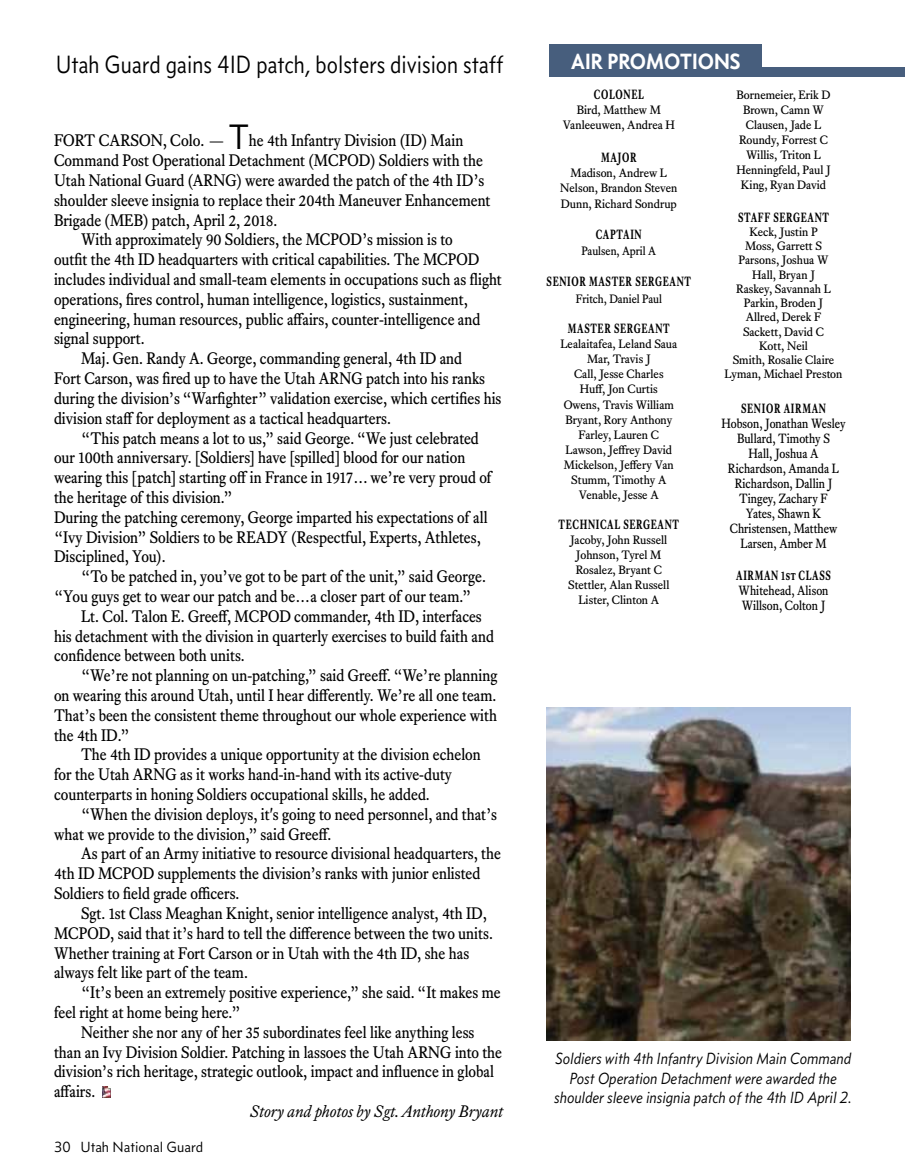
<style>
.page{position:relative;width:905px;height:1175px;background:#fff}
.page>*{position:absolute;margin:0;border:0;box-sizing:border-box;transform-origin:0 0}
.t1{font:25.5px "Concourse T3 Tab";color:#000;scale:.9 1}
.t2{font:700 22.5px "Concourse T3 Tab";color:#fff;scale:.94 1}
.t3{font:16.5px "Equity Text A";color:#000;scale:.93 1}
.t4{font:italic 16.5px/19.8px "Concourse T3";color:#000;text-align:center;scale:.91 1}
.t5{font:16.5px "Equity Text A";color:#000;scale:.95 1}
.t6{font:italic 16.5px "Equity Text B";color:#000}
.t7{font:15px "Concourse T3 Tab";color:#000}
.t8{font:13.2px/15px "Equity Text A";color:#000;text-align:center;scale:.91 1}
.t9{font:700 13.2px "Equity Caps A";color:#000;scale:.68 1}
.t10{font:12px/15px "Equity Text A";color:#000;text-align:center}
.t11{font:12px "Equity Text A";color:#000;scale:.95 1}
.s1{font-family:"Equity Text B"}
.s2{font-family:"Concourse T3 Tab";font-size:36px}
</style>
<div class="page">
<div style="left:557px;top:68px;width:347px;height:9px;background:#475e7d"></div>
<div style="left:549px;top:45px;width:212px;height:32px;background:#475e7d"></div>
<svg style="left:102px;top:1086px;width:9px;height:11px"></svg>
<img style="left:546px;top:707px;width:304px;height:333px">
<h1 class="t1" style="left:56px;top:50px;width:499px">Utah Guard gains 4ID patch, bolsters division staff</h1>
<p class="t5" style="left:54px;top:131px;width:432px">FORT CARSON, Colo. <span class="s1">—</span> <span class="s2">T</span>he 4th Infantry Division (ID) Main</p>
<p class="t3" style="left:54px;top:151px;width:463px">Command Post Operational Detachment (MCPOD) Soldiers with the</p>
<p class="t3" style="left:54px;top:171px;width:464px">Utah National Guard (ARNG) were awarded the patch of the 4th ID’s</p>
<p class="t3" style="left:54px;top:190px;width:471px">shoulder sleeve insignia to replace their 204th Maneuver Enhancement</p>
<p class="t3" style="left:54px;top:210px;width:241px">Brigade (MEB) patch, April 2, 2018.</p>
<p class="t3" style="left:81px;top:230px;width:401px">With approximately 90 Soldiers, the MCPOD’s mission is to</p>
<p class="t3" style="left:54px;top:250px;width:459px">outfit the 4th ID headquarters with critical capabilities. The MCPOD</p>
<p class="t3" style="left:54px;top:270px;width:483px">includes individual and small-team elements in occupations such as flight</p>
<p class="t3" style="left:54px;top:289px;width:446px">operations, fires control, human intelligence, logistics, sustainment,</p>
<p class="t3" style="left:54px;top:309px;width:460px">engineering, human resources, public affairs, counter-intelligence and</p>
<p class="t3" style="left:54px;top:329px;width:99px">signal support.</p>
<p class="t3" style="left:81px;top:349px;width:411px">Maj. Gen. Randy A. George, commanding general, 4th ID and</p>
<p class="t3" style="left:54px;top:369px;width:465px">Fort Carson, was fired up to have the Utah ARNG patch into his ranks</p>
<p class="t3" style="left:54px;top:388px;width:482px">during the division’s “Warfighter” validation exercise, which certifies his</p>
<p class="t3" style="left:54px;top:408px;width:364px">division staff for deployment as a tactical headquarters.</p>
<p class="t3" style="left:81px;top:428px;width:429px">“This patch means a lot to us,” said George. “We just celebrated</p>
<p class="t3" style="left:54px;top:448px;width:444px">our 100th anniversary. [Soldiers] have [spilled] blood for our nation</p>
<p class="t3" style="left:54px;top:468px;width:472px">wearing this [patch] starting off in France in 1917… we’re very proud of</p>
<p class="t3" style="left:54px;top:487px;width:194px">the heritage of this division.”</p>
<p class="t3" style="left:54px;top:507px;width:467px">During the patching ceremony, George imparted his expectations of all</p>
<p class="t3" style="left:54px;top:527px;width:460px">“Ivy Division” Soldiers to be READY (Respectful, Experts, Athletes,</p>
<p class="t3" style="left:54px;top:547px;width:121px">Disciplined, You).</p>
<p class="t3" style="left:81px;top:567px;width:437px">“To be patched in, you’ve got to be part of the unit,” said George.</p>
<p class="t3" style="left:54px;top:586px;width:450px">“You guys get to wear our patch and be…a closer part of our team.”</p>
<p class="t3" style="left:81px;top:606px;width:432px">Lt. Col. Talon E. Greeff, MCPOD commander, 4th ID, interfaces</p>
<p class="t3" style="left:54px;top:626px;width:475px">his detachment with the division in quarterly exercises to build faith and</p>
<p class="t3" style="left:54px;top:646px;width:207px">confidence between both units.</p>
<p class="t3" style="left:81px;top:666px;width:449px">“We’re not planning on un-patching,” said Greeff. “We’re planning</p>
<p class="t3" style="left:54px;top:685px;width:477px">on wearing this around Utah, until I hear differently. We’re all one team.</p>
<p class="t3" style="left:54px;top:705px;width:478px">That’s been the consistent theme throughout our whole experience with</p>
<p class="t3" style="left:54px;top:725px;width:83px">the 4th ID.”</p>
<p class="t3" style="left:81px;top:745px;width:431px">The 4th ID provides a unique opportunity at the division echelon</p>
<p class="t3" style="left:54px;top:765px;width:429px">for the Utah ARNG as it works hand-in-hand with its active-duty</p>
<p class="t3" style="left:54px;top:784px;width:405px">counterparts in honing Soldiers occupational skills, he added.</p>
<p class="t3" style="left:81px;top:804px;width:449px">“When the division deploys, it's going to need personnel, and that’s</p>
<p class="t3" style="left:54px;top:824px;width:300px">what we provide to the division,” said Greeff.</p>
<p class="t3" style="left:81px;top:844px;width:453px">As part of an Army initiative to resource divisional headquarters, the</p>
<p class="t3" style="left:54px;top:864px;width:460px">4th ID MCPOD supplements the division’s ranks with junior enlisted</p>
<p class="t3" style="left:54px;top:883px;width:201px">Soldiers to field grade officers.</p>
<p class="t3" style="left:81px;top:903px;width:438px">Sgt. 1st Class Meaghan Knight, senior intelligence analyst, 4th ID,</p>
<p class="t3" style="left:54px;top:923px;width:473px">MCPOD, said that it’s hard to tell the difference between the two units.</p>
<p class="t3" style="left:54px;top:943px;width:448px">Whether training at Fort Carson or in Utah with the 4th ID, she has</p>
<p class="t3" style="left:54px;top:963px;width:210px">always felt like part of the team.</p>
<p class="t3" style="left:81px;top:982px;width:452px">“It’s been an extremely positive experience,” she said. “It makes me</p>
<p class="t3" style="left:54px;top:1002px;width:202px">feel right at home being here.”</p>
<p class="t3" style="left:81px;top:1022px;width:424px">Neither she nor any of her 35 subordinates feel like anything less</p>
<p class="t3" style="left:54px;top:1042px;width:483px">than an Ivy Division Soldier. Patching in lassoes the Utah ARNG into the</p>
<p class="t3" style="left:54px;top:1062px;width:474px">division’s rich heritage, strategic outlook, impact and influence in global</p>
<p class="t3" style="left:54px;top:1081px;width:46px">affairs.</p>
<p class="t6" style="left:250px;top:1101px;width:254px">Story and photos by Sgt. Anthony Bryant</p>
<p class="t7" style="left:54px;top:1137px;width:150px">30 Utah National Guard</p>
<h2 class="t2" style="left:570px;top:48px;width:182px">AIR PROMOTIONS</h2>
<p class="t9" style="left:593px;top:86px;width:76px">COLONEL</p>
<p class="t10" style="left:562px;top:102px;width:114px">Bird, Matthew M<br>Vanleeuwen, Andrea H</p>
<p class="t9" style="left:600px;top:149px;width:55px">MAJOR</p>
<p class="t10" style="left:560px;top:165px;width:119px">Madison, Andrew L<br>Nelson, Brandon Steven</p>
<p class="t10" style="left:561px;top:197px;width:117px">Dunn, Richard Sondrup</p>
<p class="t9" style="left:595px;top:226px;width:70px">CAPTAIN</p>
<p class="t11" style="left:581px;top:244px;width:80px">Paulsen, April A</p>
<p class="t9" style="left:546px;top:273px;width:215px">SENIOR MASTER SERGEANT</p>
<p class="t11" style="left:575px;top:291px;width:92px">Fritch, Daniel Paul</p>
<p class="t9" style="left:567px;top:321px;width:152px">MASTER SERGEANT</p>
<p class="t10" style="left:560px;top:337px;width:118px">Lealaitafea, Leland Saua<br>Mar, Travis J<br>Call, Jesse Charles<br>Huff, Jon Curtis<br>Owens, Travis William<br>Bryant, Rory Anthony<br>Farley, Lauren C<br>Lawson, Jeffrey David<br>Mickelson, Jeffery Van<br>Stumm, Timothy A<br>Venable, Jesse A</p>
<p class="t9" style="left:558px;top:516px;width:180px">TECHNICAL SERGEANT</p>
<p class="t10" style="left:568px;top:533px;width:103px">Jacoby, John Russell<br>Johnson, Tyrel M<br>Rosalez, Bryant C<br>Stettler, Alan Russell<br>Lister, Clinton A</p>
<p class="t10" style="left:736px;top:87px;width:96px">Bornemeier, Erik D<br>Brown, Camn W<br>Clausen, Jade L<br>Roundy, Forrest C<br>Willis, Triton L<br>Henningfeld, Paul J<br>King, Ryan David</p>
<p class="t9" style="left:737px;top:209px;width:136px">STAFF SERGEANT</p>
<p class="t10" style="left:724px;top:225px;width:119px;line-height:14.2px">Keck, Justin P<br>Moss, Garrett S<br>Parsons, Joshua W<br>Hall, Bryan J<br>Raskey, Savannah L<br>Parkin, Broden J<br>Allred, Derek F<br>Sackett, David C<br>Kott, Neil<br>Smith, Rosalie Claire<br>Lyman, Michael Preston</p>
<p class="t9" style="left:740px;top:400px;width:127px">SENIOR AIRMAN</p>
<p class="t8" style="left:721px;top:416px;width:138px">Hobson, Jonathan Wesley<br>Bullard, Timothy S<br>Hall, Joshua A<br>Richardson, Amanda L<br>Richardson, Dallin J<br>Tingey, Zachary F<br>Yates, Shawn K<br>Christensen, Matthew<br>Larsen, Amber M</p>
<p class="t9" style="left:735px;top:567px;width:142px">AIRMAN 1st CLASS</p>
<p class="t8" style="left:738px;top:582px;width:100px;text-align:left">Whitehead, Alison<br>Willson, Colton J</p>
<p class="t4" style="left:554px;top:1048px;width:329px">Soldiers with 4th Infantry Division Main Command<br>Post Operation Detachment were awarded the shoulder sleeve insignia patch of the 4th ID April 2.</p>
</div>
